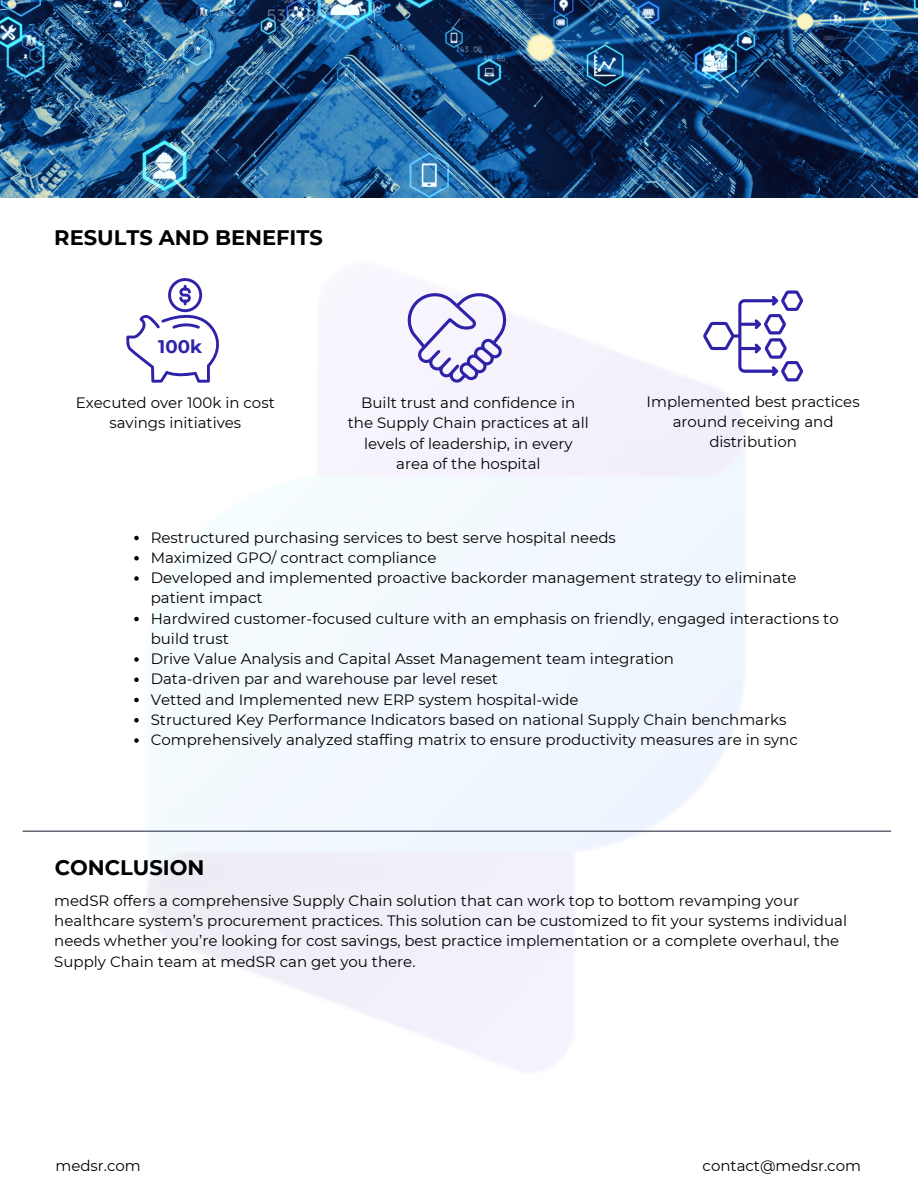
<style>
.page{position:relative;width:918px;height:1188px;background:#fff}
.page>*{position:absolute;margin:0;border:0;box-sizing:border-box;transform-origin:0 0}
.t1{font:700 21px "Montserrat";color:#000}
.t2{font:700 18.15px "Montserrat";color:#2e22a9}
.t3{font:15px/20.2px "Montserrat";color:#000;text-align:center}
</style>
<div class="page">
<img style="left:0;top:0;width:918px;height:197px">
<hr style="left:23px;top:831px;width:868px;height:1px;background:#2f384a">
<svg style="left:134px;top:536px;width:5px;height:4px"></svg>
<svg style="left:134px;top:556px;width:5px;height:5px"></svg>
<svg style="left:134px;top:576px;width:5px;height:5px"></svg>
<svg style="left:134px;top:617px;width:5px;height:4px"></svg>
<svg style="left:134px;top:657px;width:5px;height:5px"></svg>
<svg style="left:134px;top:678px;width:5px;height:4px"></svg>
<svg style="left:134px;top:698px;width:5px;height:4px"></svg>
<svg style="left:134px;top:718px;width:5px;height:5px"></svg>
<svg style="left:134px;top:738px;width:5px;height:5px"></svg>
<svg style="left:126px;top:278px;width:93px;height:105px"></svg>
<svg style="left:405px;top:290px;width:104px;height:93px"></svg>
<svg style="left:703px;top:290px;width:100px;height:91px"></svg>
<h1 class="t1" style="left:54px;top:224px;width:270px">RESULTS AND BENEFITS</h1>
<p class="t2" style="left:158px;top:336px;width:45px">100k</p>
<p class="t3" style="left:76px;top:393px;width:200px">Executed over 100k in cost savings initiatives</p>
<p class="t3" style="left:348px;top:393px;width:242px">Built trust and confidence in the Supply Chain practices at all levels of leadership, in every area of the hospital</p>
<p class="t3" style="left:647px;top:391px;width:215px">Implemented best practices around receiving and distribution</p>
<p class="t3" style="left:151px;top:527px;width:690px;text-align:left">Restructured purchasing services to best serve hospital needs<br>Maximized GPO/ contract compliance<br>Developed and implemented proactive backorder management strategy to eliminate patient impact<br>Hardwired customer-focused culture with an emphasis on friendly, engaged interactions to build trust<br>Drive Value Analysis and Capital Asset Management team integration<br>Data-driven par and warehouse par level reset<br>Vetted and Implemented new ERP system hospital-wide<br>Structured Key Performance Indicators based on national Supply Chain benchmarks Comprehensively analyzed staffing matrix to ensure productivity measures are in sync</p>
<h1 class="t1" style="left:55px;top:854px;width:151px">CONCLUSION</h1>
<p class="t3" style="left:54px;top:890px;width:794px;text-align:left">medSR offers a comprehensive Supply Chain solution that can work top to bottom revamping your healthcare system’s procurement practices. This solution can be customized to fit your systems individual needs whether you’re looking for cost savings, best practice implementation or a complete overhaul, the Supply Chain team at medSR can get you there.</p>
<p class="t3" style="left:55px;top:1155px;width:87px">medsr.com</p>
<p class="t3" style="left:703px;top:1155px;width:160px">contact@medsr.com</p>
</div>
